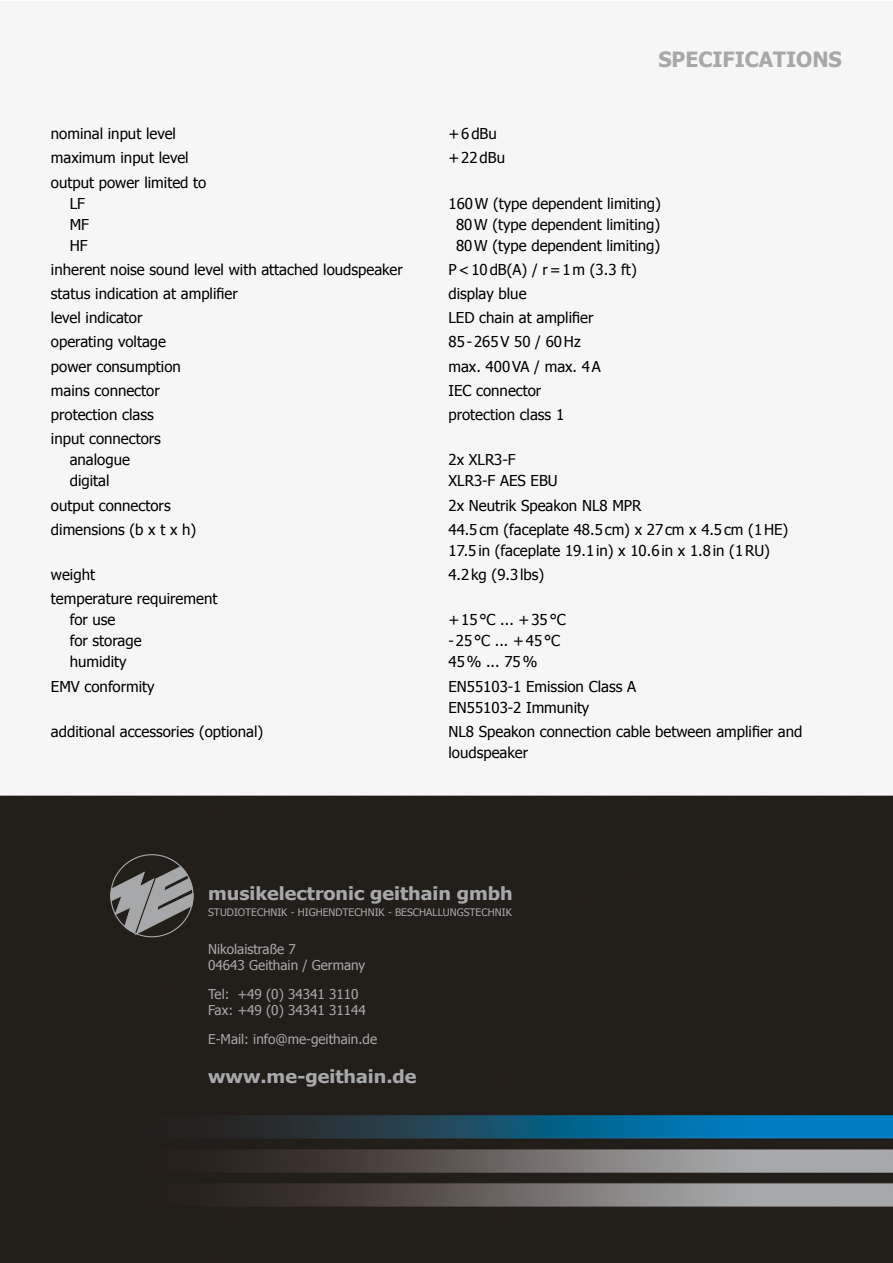
<style>
.page{position:relative;width:893px;height:1263px;background:#fff}
.page>*{position:absolute;margin:0;border:0;box-sizing:border-box;transform-origin:0 0}
.t1{font:700 21px "Tahoma";color:#a7a8aa}
.t2{font:700 18px "Tahoma";color:#a7a8aa;scale:1.09 1}
.t3{font:15px/21px "Tahoma";color:#000}
.t4{font:13.5px/16.2px "Tahoma";color:#a7a8aa}
.t5{font:10.35px "Tahoma";color:#a7a8aa}
</style>
<div class="page">
<img style="left:0;top:795px;width:892px;height:468px">
<svg style="left:111px;top:866px;width:82px;height:69px;background:#6f6e6d"></svg>
<h1 class="t1" style="left:658px;top:46px;width:185px">SPECIFICATIONS</h1>
<p class="t3" style="left:51px;top:123px;width:127px">nominal input level</p>
<p class="t3" style="left:448px;top:123px;width:50px">+6dBu</p>
<p class="t3" style="left:51px;top:147px;width:139px">maximum input level</p>
<p class="t3" style="left:448px;top:147px;width:58px">+22dBu</p>
<p class="t3" style="left:70px;top:171px;width:138px;text-indent:-19px">output power limited to<br>LF<br>MF<br>HF</p>
<p class="t3" style="left:448px;top:192px;width:214px;text-align:center">160W (type dependent limiting)<br>80W (type dependent limiting)<br>80W (type dependent limiting)</p>
<p class="t3" style="left:51px;top:258px;width:353px">inherent noise sound level with attached loudspeaker</p>
<p class="t3" style="left:448px;top:258px;width:190px">P&lt;10dB(A) / r=1m (3.3 ft)</p>
<p class="t3" style="left:51px;top:282px;width:188px">status indication at amplifier</p>
<p class="t3" style="left:448px;top:282px;width:80px">display blue</p>
<p class="t3" style="left:51px;top:307px;width:93px">level indicator</p>
<p class="t3" style="left:448px;top:307px;width:146px">LED chain at amplifier</p>
<p class="t3" style="left:51px;top:331px;width:117px">operating voltage</p>
<p class="t3" style="left:448px;top:331px;width:134px">85-265V 50 / 60Hz</p>
<p class="t3" style="left:51px;top:355px;width:131px">power consumption</p>
<p class="t3" style="left:448px;top:355px;width:154px">max. 400VA / max. 4A</p>
<p class="t3" style="left:51px;top:379px;width:110px">mains connector</p>
<p class="t3" style="left:448px;top:379px;width:94px">IEC connector</p>
<p class="t3" style="left:51px;top:404px;width:104px">protection class</p>
<p class="t3" style="left:448px;top:404px;width:117px">protection class 1</p>
<p class="t3" style="left:70px;top:428px;width:93px;text-indent:-19px">input connectors analogue digital</p>
<p class="t3" style="left:448px;top:449px;width:111px">2x XLR3-F<br>XLR3-F AES EBU</p>
<p class="t3" style="left:51px;top:494px;width:121px">output connectors</p>
<p class="t3" style="left:448px;top:494px;width:195px">2x Neutrik Speakon NL8 MPR</p>
<p class="t3" style="left:51px;top:518px;width:147px">dimensions (b x t x h)</p>
<p class="t3" style="left:448px;top:518px;width:341px">44.5cm (faceplate 48.5cm) x 27cm x 4.5cm (1HE)<br>17.5in (faceplate 19.1in) x 10.6in x 1.8in (1RU)</p>
<p class="t3" style="left:51px;top:564px;width:46px">weight</p>
<p class="t3" style="left:448px;top:564px;width:97px">4.2kg (9.3lbs)</p>
<p class="t3" style="left:70px;top:588px;width:149px;text-indent:-19px">temperature requirement for use<br>for storage<br>humidity</p>
<p class="t3" style="left:448px;top:609px;width:119px">+15°C ... +35°C -25°C ... +45°C<br>45% ... 75%</p>
<p class="t3" style="left:51px;top:675px;width:105px">EMV conformity</p>
<p class="t3" style="left:448px;top:675px;width:189px">EN55103-1 Emission Class A<br>EN55103-2 Immunity</p>
<p class="t3" style="left:51px;top:720px;width:214px">additional accessories (optional)</p>
<p class="t3" style="left:448px;top:720px;width:355px">NL8 Speakon connection cable between amplifier and loudspeaker</p>
<p class="t2" style="left:208px;top:882px;width:281px">musikelectronic geithain gmbh</p>
<p class="t5" style="left:208px;top:906px;width:305px">STUDIOTECHNIK - HIGHENDTECHNIK - BESCHALLUNGSTECHNIK</p>
<p class="t4" style="left:208px;top:940px;width:159px">Nikolaistraße 7<br>04643 Geithain / Germany</p>
<p class="t4" style="left:208px;top:985px;width:159px">Tel: +49 (0) 34341 3110<br>Fax: +49 (0) 34341 31144</p>
<p class="t4" style="left:208px;top:1031px;width:170px">E-Mail: info@me-geithain.de</p>
<p class="t2" style="left:208px;top:1065px;width:193px">www.me-geithain.de</p>
</div>
